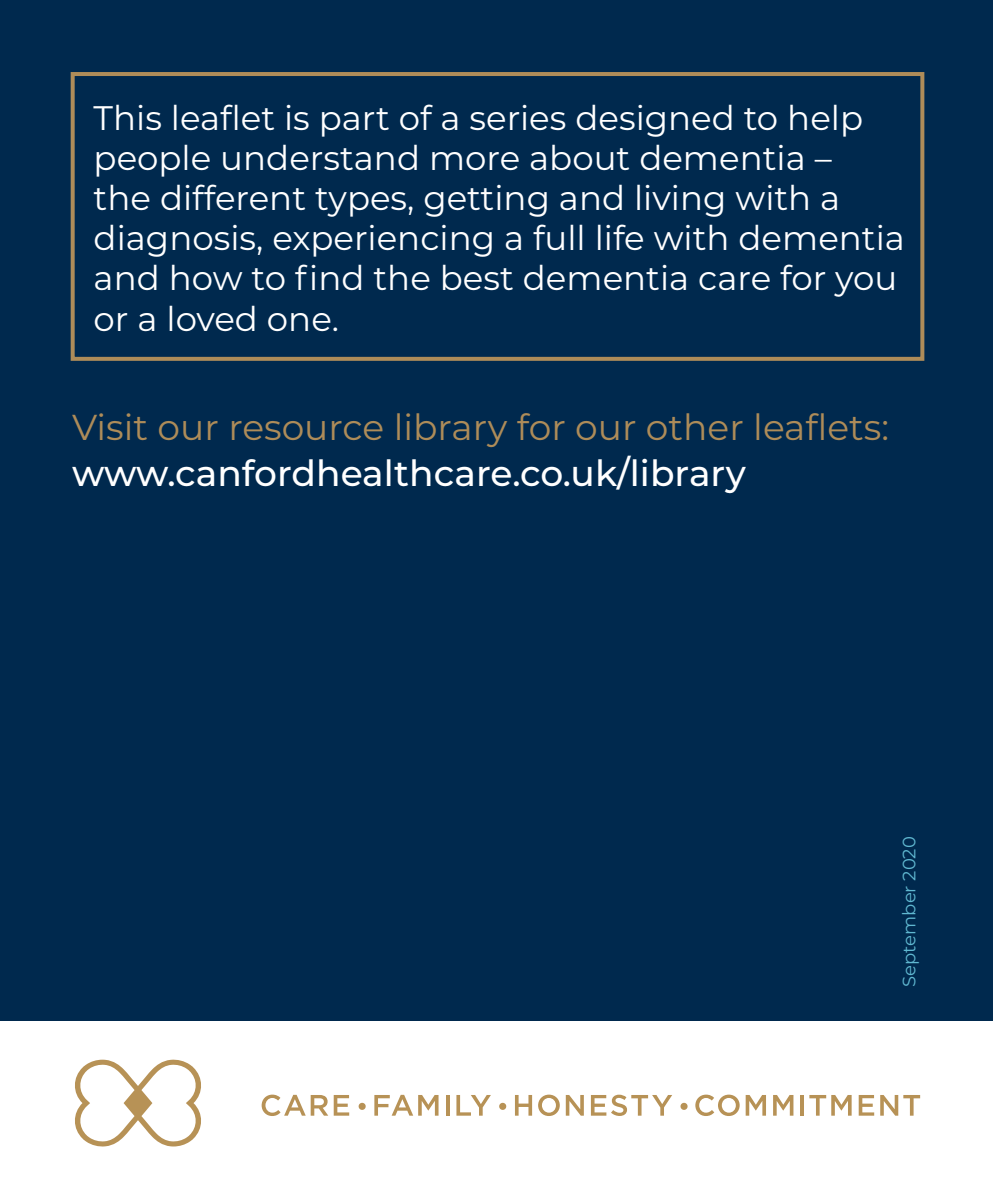
<style>
.page{position:relative;width:993px;height:1191px;background:#fff}
.page>*{position:absolute;margin:0;border:0;box-sizing:border-box;transform-origin:0 0}
.t1{font:48px "Montserrat";color:#fff}
.t2{font:36px "Montserrat";color:#ae8c59}
.t3{font:500 36px "Montserrat";color:#fff}
.t4{font:34px/40.2px "Montserrat";color:#fff}
.t5{font:18px "Montserrat";color:#60b8d1}
</style>
<div class="page">
<svg style="left:261px;top:1094px;width:88px;height:22px"></svg>
<svg style="left:358px;top:1102px;width:7px;height:7px"></svg>
<svg style="left:374px;top:1094px;width:64px;height:21px"></svg>
<svg style="left:446px;top:1095px;width:3px;height:20px"></svg>
<svg style="left:456px;top:1095px;width:34px;height:20px"></svg>
<svg style="left:499px;top:1102px;width:7px;height:7px"></svg>
<svg style="left:515px;top:1095px;width:17px;height:20px"></svg>
<svg style="left:538px;top:1094px;width:21px;height:22px"></svg>
<svg style="left:565px;top:1095px;width:18px;height:20px"></svg>
<svg style="left:590px;top:1094px;width:82px;height:22px"></svg>
<svg style="left:680px;top:1102px;width:7px;height:7px"></svg>
<svg style="left:695px;top:1094px;width:44px;height:22px"></svg>
<svg style="left:745px;top:1095px;width:20px;height:20px"></svg>
<svg style="left:773px;top:1095px;width:20px;height:20px"></svg>
<hr style="left:800px;top:1095px;width:4px;height:20px;background:#b79256">
<svg style="left:809px;top:1095px;width:16px;height:20px"></svg>
<svg style="left:831px;top:1095px;width:20px;height:20px"></svg>
<svg style="left:858px;top:1095px;width:15px;height:20px"></svg>
<svg style="left:880px;top:1095px;width:17px;height:20px"></svg>
<svg style="left:903px;top:1095px;width:16px;height:20px"></svg>
<svg style="left:75px;top:1059px;width:126px;height:88px"></svg>
<div style="left:0;top:0;width:992px;height:1020px;background:#00294e"></div>
<div style="left:71px;top:72px;width:853px;height:289px;border:4px solid #ae8c59"></div>
<h1 class="t1" style="left:72px;top:81px;width:304px">Introduction</h1>
<p class="t4" style="left:94px;top:97px;width:812px">This leaflet is part of a series designed to help people understand more about dementia –<br>the different types, getting and living with a diagnosis, experiencing a full life with dementia and how to find the best dementia care for you or a loved one.</p>
<p class="t2" style="left:72px;top:403px;width:818px">Visit our resource library for our other leaflets:</p>
<p class="t3" style="left:72px;top:448px;width:675px">www.canfordhealthcare.co.uk/library</p>
<p class="t5" style="left:896px;top:986px;width:152px;rotate:-90deg">September 2020</p>
</div>
